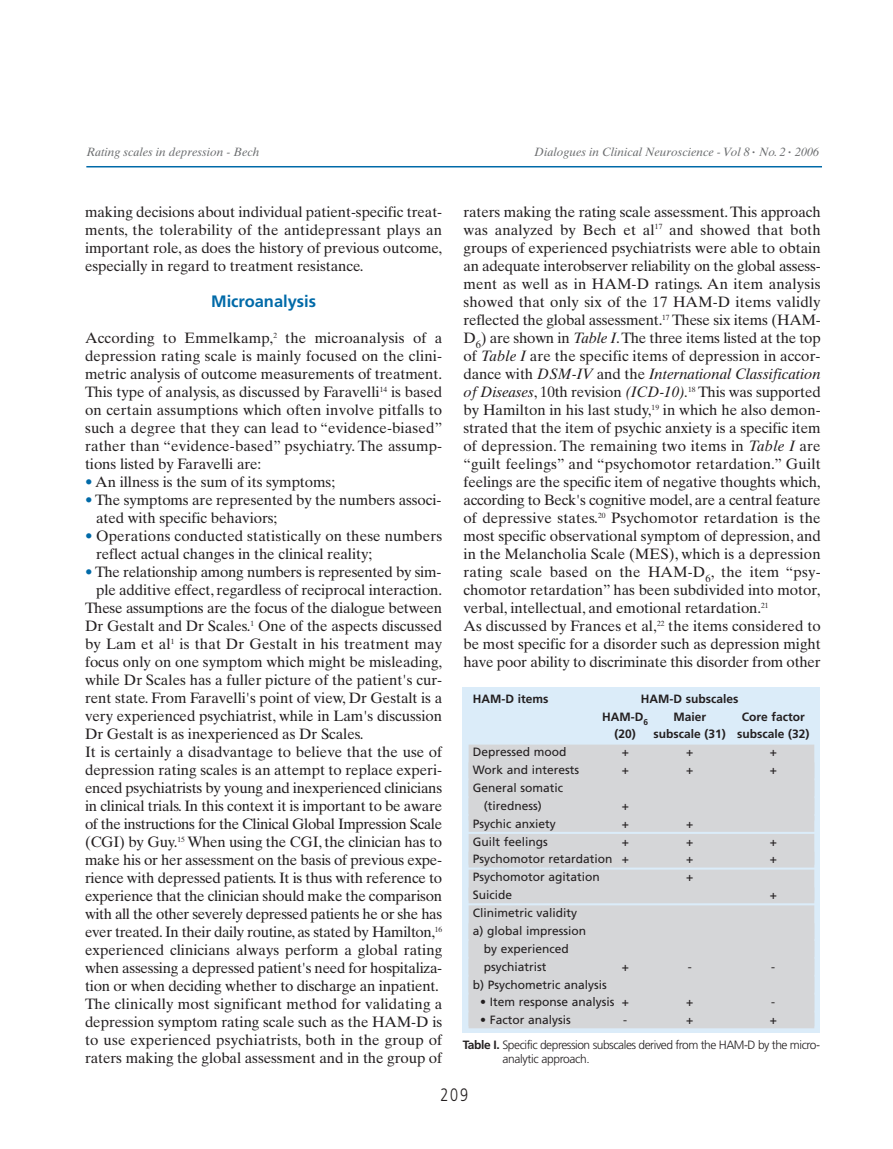
<style>
.page{position:relative;width:893px;height:1149px;background:#fff}
.page>*{position:absolute;margin:0;border:0;box-sizing:border-box;transform-origin:0 0}
.t1{font:300 18px "Frutiger";color:#231f20;scale:.8 1}
.t2{font:700 16.5px "Frutiger";color:#006aa8}
.t3{font:15px/18px "Times Ten";letter-spacing:-.005em;color:#231f20}
.t4{font:15px "Times Ten";letter-spacing:-.025em;color:#231f20}
.t5{font:15px "Times Ten";letter-spacing:-.03em;color:#231f20}
.t6{font:12px/17.9px "Frutiger";color:#231f20}
.t7{font:300 12px/14.4px "Frutiger";letter-spacing:-.04em;color:#231f20}
.t8{font:italic 12px "Times Ten";color:#6c6e70}
.t9{font:700 12px/17.9px "Frutiger";color:#231f20}
.s1{color:#006aa8}
.s2{font-style:italic}
.s3{font-weight:700}
</style>
<div class="page">
<hr style="left:86px;top:166px;width:736px;height:1px;background:#006aa8">
<div style="left:463px;top:687px;width:357px;height:345px;background:#dbecf9"></div>
<div style="left:469px;top:744px;width:345px;height:76px;background:#d5d6d8"></div>
<div style="left:469px;top:815px;width:345px;height:16px;background:#d5d6d8"></div>
<div style="left:469px;top:833px;width:345px;height:31px;background:#d5d6d8"></div>
<div style="left:469px;top:851px;width:345px;height:16px;background:#d5d6d8"></div>
<div style="left:469px;top:869px;width:345px;height:31px;background:#d5d6d8"></div>
<div style="left:469px;top:887px;width:345px;height:16px;background:#d5d6d8"></div>
<div style="left:469px;top:905px;width:345px;height:120px;background:#d5d6d8"></div>
<div style="left:469px;top:1012px;width:345px;height:15px;background:#d5d6d8"></div>
<p class="t8" style="left:87px;top:147px;width:174px">Rating scales in depression - Bech</p>
<p class="t8" style="left:534px;top:147px;width:286px">Dialogues in Clinical Neuroscience - Vol 8 <sup>.</sup> No. 2 <sup>.</sup> 2006</p>
<p class="t3" style="left:85px;top:204px;width:359px;text-align:justify">making decisions about individual patient-specific treat&shy;ments, the tolerability of the antidepressant plays an important role, as does the history of previous outcome, especially in regard to treatment resistance.</p>
<p class="t2" style="left:211px;top:294px;width:107px">Microanalysis</p>
<p class="t3" style="left:85px;top:330px;width:359px;text-align:justify">According to Emmelkamp,<sup>2</sup> the microanalysis of a depression rating scale is mainly focused on the clini&shy;metric analysis of outcome measurements of treatment.<br>This type of analysis, as discussed by Faravelli<sup>14</sup> is based on certain assumptions which often involve pitfalls to such a degree that they can lead to “evidence-biased” rather than “evidence-based” psychiatry. The assump&shy;tions listed by Faravelli are:</p>
<p class="t3" style="left:85px;top:474px;width:252px"><span class="s1">•</span> An illness is the sum of its symptoms;</p>
<p class="t3" style="left:96px;top:492px;width:347px;text-indent:-11px"><span class="s1">•</span> The symptoms are represented by the numbers associ&shy;ated with specific behaviors;</p>
<p class="t3" style="left:96px;top:528px;width:348px;text-indent:-11px"><span class="s1">•</span> Operations conducted statistically on these numbers reflect actual changes in the clinical reality;</p>
<p class="t3" style="left:85px;top:564px;width:358px"><span class="s1">•</span> The relationship among numbers is represented by sim-</p>
<p class="t3" style="left:96px;top:582px;width:348px">ple additive effect, regardless of reciprocal interaction.</p>
<p class="t3" style="left:85px;top:600px;width:359px">These assumptions are the focus of the dialogue between</p>
<p class="t3" style="left:85px;top:618px;width:359px">Dr Gestalt and Dr Scales.<sup>1</sup> One of the aspects discussed</p>
<p class="t3" style="left:85px;top:636px;width:359px">by Lam et al<sup>1</sup> is that Dr Gestalt in his treatment may</p>
<p class="t3" style="left:85px;top:654px;width:359px">focus only on one symptom which might be misleading,</p>
<p class="t3" style="left:85px;top:672px;width:359px">while Dr Scales has a fuller picture of the patient's cur-</p>
<p class="t3" style="left:85px;top:690px;width:359px">rent state. From Faravelli's point of view, Dr Gestalt is a</p>
<p class="t3" style="left:85px;top:708px;width:359px">very experienced psychiatrist, while in Lam's discussion</p>
<p class="t3" style="left:85px;top:726px;width:280px">Dr Gestalt is as inexperienced as Dr Scales.</p>
<p class="t3" style="left:85px;top:744px;width:359px">It is certainly a disadvantage to believe that the use of</p>
<p class="t3" style="left:85px;top:762px;width:359px">depression rating scales is an attempt to replace experi-</p>
<p class="t3" style="left:85px;top:780px;width:359px">enced psychiatrists by young and inexperienced clinicians</p>
<p class="t3" style="left:85px;top:798px;width:359px">in clinical trials. In this context it is important to be aware</p>
<p class="t5" style="left:85px;top:818px;width:359px">of the instructions for the Clinical Global Impression Scale</p>
<p class="t3" style="left:85px;top:834px;width:359px">(CGI) by Guy.<sup>15</sup> When using the CGI, the clinician has to</p>
<p class="t3" style="left:85px;top:852px;width:359px">make his or her assessment on the basis of previous expe-</p>
<p class="t3" style="left:85px;top:870px;width:359px">rience with depressed patients. It is thus with reference to</p>
<p class="t3" style="left:85px;top:888px;width:359px">experience that the clinician should make the comparison</p>
<p class="t4" style="left:85px;top:908px;width:359px">with all the other severely depressed patients he or she has</p>
<p class="t4" style="left:85px;top:926px;width:359px">ever treated. In their daily routine, as stated by Hamilton,<sup>16</sup></p>
<p class="t3" style="left:85px;top:942px;width:359px">experienced clinicians always perform a global rating</p>
<p class="t3" style="left:85px;top:960px;width:359px">when assessing a depressed patient's need for hospitaliza-</p>
<p class="t3" style="left:85px;top:978px;width:355px">tion or when deciding whether to discharge an inpatient.</p>
<p class="t3" style="left:85px;top:996px;width:359px">The clinically most significant method for validating a</p>
<p class="t3" style="left:85px;top:1014px;width:359px">depression symptom rating scale such as the HAM-D is</p>
<p class="t3" style="left:85px;top:1032px;width:359px">to use experienced psychiatrists, both in the group of</p>
<p class="t3" style="left:85px;top:1050px;width:359px">raters making the global assessment and in the group of</p>
<p class="t3" style="left:463px;top:204px;width:359px">raters making the rating scale assessment.This approach was analyzed by Bech et al<sup>17</sup> and showed that both groups of experienced psychiatrists were able to obtain an adequate interobserver reliability on the global assess&shy;ment as well as in HAM-D ratings. An item analysis showed that only six of the 17 HAM-D items validly reflected the global assessment.<sup>17</sup> These six items (HAM-D<sub>6</sub>) are shown in <span class="s2">Table I</span>.The three items listed at the top of <span class="s2">Table I</span> are the specific items of depression in accor&shy;dance with <span class="s2">DSM-IV</span> and the <span class="s2">International Classification of Diseases</span>, 10th revision <span class="s2">(ICD-10).</span><sup>18</sup> This was supported by Hamilton in his last study,<sup>19</sup> in which he also demon&shy;strated that the item of psychic anxiety is a specific item of depression. The remaining two items in <span class="s2">Table I</span> are “guilt feelings” and “psychomotor retardation.” Guilt feelings are the specific item of negative thoughts which, according to Beck's cognitive model, are a central feature of depressive states.<sup>20</sup> Psychomotor retardation is the most specific observational symptom of depression, and in the Melancholia Scale (MES), which is a depression rating scale based on the HAM-D<sub>6</sub>, the item “psy&shy;chomotor retardation” has been subdivided into motor, verbal, intellectual, and emotional retardation.<sup>21<br></sup>As discussed by Frances et al,<sup>22</sup> the items considered to be most specific for a disorder such as depression might have poor ability to discriminate this disorder from other</p>
<p class="t9" style="left:473px;top:690px;width:77px">HAM-D items</p>
<p class="t9" style="left:602px;top:690px;width:138px;text-indent:39px">HAM-D subscales<br>HAM-D<sub>6</sub></p>
<p class="t9" style="left:615px;top:708px;width:196px;text-indent:127px">Core factor (20) subscale (31) subscale (32)</p>
<p class="t9" style="left:673px;top:708px;width:34px">Maier</p>
<p class="t6" style="left:473px;top:743px;width:95px">Depressed mood</p>
<p class="t6" style="left:622px;top:743px;width:9px">+</p>
<p class="t6" style="left:686px;top:743px;width:9px">+</p>
<p class="t6" style="left:770px;top:743px;width:9px">+</p>
<p class="t6" style="left:473px;top:761px;width:108px">Work and interests</p>
<p class="t6" style="left:622px;top:761px;width:9px">+</p>
<p class="t6" style="left:686px;top:761px;width:9px">+</p>
<p class="t6" style="left:770px;top:761px;width:9px">+</p>
<p class="t6" style="left:484px;top:779px;width:81px;text-indent:-11px">General somatic (tiredness)</p>
<p class="t6" style="left:622px;top:797px;width:9px">+</p>
<p class="t6" style="left:473px;top:815px;width:84px">Psychic anxiety</p>
<p class="t6" style="left:622px;top:815px;width:9px">+</p>
<p class="t6" style="left:686px;top:815px;width:9px">+</p>
<p class="t6" style="left:473px;top:833px;width:77px">Guilt feelings</p>
<p class="t6" style="left:622px;top:833px;width:9px">+</p>
<p class="t6" style="left:686px;top:833px;width:9px">+</p>
<p class="t6" style="left:770px;top:833px;width:9px">+</p>
<p class="t6" style="left:473px;top:851px;width:158px">Psychomotor retardation +</p>
<p class="t6" style="left:686px;top:851px;width:9px">+</p>
<p class="t6" style="left:770px;top:851px;width:9px">+</p>
<p class="t6" style="left:473px;top:868px;width:128px">Psychomotor agitation</p>
<p class="t6" style="left:686px;top:868px;width:9px">+</p>
<p class="t6" style="left:473px;top:886px;width:41px">Suicide</p>
<p class="t6" style="left:770px;top:886px;width:9px">+</p>
<p class="t6" style="left:473px;top:904px;width:106px">Clinimetric validity</p>
<p class="t6" style="left:473px;top:922px;width:115px">a) global impression</p>
<p class="t6" style="left:484px;top:940px;width:87px">by experienced</p>
<p class="t6" style="left:484px;top:958px;width:64px">psychiatrist</p>
<p class="t6" style="left:622px;top:958px;width:9px">+</p>
<p class="t6" style="left:688px;top:958px;width:5px">-</p>
<p class="t6" style="left:771px;top:958px;width:5px">-</p>
<p class="t6" style="left:473px;top:976px;width:135px">b) Psychometric analysis</p>
<p class="t6" style="left:480px;top:993px;width:150px">• Item response analysis +</p>
<p class="t6" style="left:686px;top:993px;width:9px">+</p>
<p class="t6" style="left:771px;top:993px;width:5px">-</p>
<p class="t6" style="left:480px;top:1011px;width:92px">• Factor analysis</p>
<p class="t6" style="left:623px;top:1011px;width:5px">-</p>
<p class="t6" style="left:686px;top:1011px;width:9px">+</p>
<p class="t6" style="left:770px;top:1011px;width:9px">+</p>
<p class="t7" style="left:502px;top:1038px;width:319px;text-indent:-40px"><span class="s3">Table I.</span> Specific depression subscales derived from the HAM-D by the micro&shy;analytic approach.</p>
<p class="t1" style="left:440px;top:1087px;width:36px">209</p>
</div>
